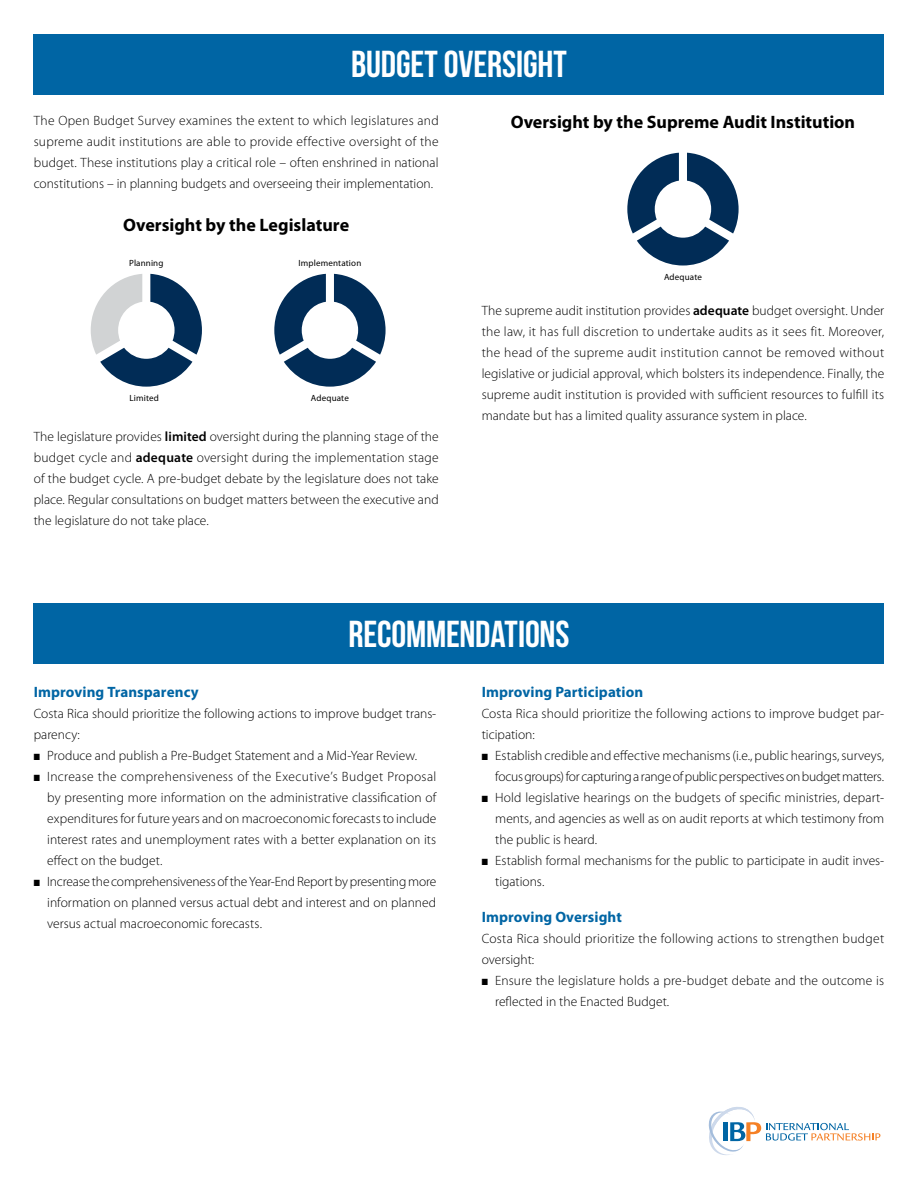
<style>
.page{position:relative;width:918px;height:1188px;background:#fff}
.page>*{position:absolute;margin:0;border:0;box-sizing:border-box;transform-origin:0 0}
.t1{font:37.5px "Bebas Neue";letter-spacing:-.005em;color:#fff}
.t2{font:700 18px "Myriad Pro";color:#000}
.t3{font:700 15px "Myriad Pro";letter-spacing:.005em;color:#0065a4}
.t4{font:300 13.5px/21px "Myriad Pro";letter-spacing:.005em;color:#000;text-align:justify}
.t5{font:9px "Myriad Pro";letter-spacing:.015em;color:#000}
.s1{font-weight:600}
</style>
<div class="page">
<svg style="left:708px;top:1107px;width:172px;height:48px"></svg>
<svg style="left:627px;top:153px;width:112px;height:113px"></svg>
<svg style="left:274px;top:274px;width:112px;height:113px"></svg>
<svg style="left:91px;top:274px;width:111px;height:113px"></svg>
<div style="left:34px;top:604px;width:850px;height:60px;background:#0065a4"></div>
<div style="left:34px;top:34px;width:850px;height:60px;background:#0065a4"></div>
<h1 class="t1" style="left:351px;top:44px;width:217px">BUDGET OVERSIGHT</h1>
<p class="t4" style="left:34px;top:110px;width:407px">The Open Budget Survey examines the extent to which legislatures and supreme audit institutions are able to provide effective oversight of the budget. These institutions play a critical role – often enshrined in national constitutions – in planning budgets and overseeing their implementation.</p>
<h2 class="t2" style="left:123px;top:214px;width:227px">Oversight by the Legislature</h2>
<p class="t5" style="left:129px;top:258px;width:36px">Planning</p>
<p class="t5" style="left:129px;top:393px;width:31px">Limited</p>
<p class="t5" style="left:299px;top:258px;width:64px">Implementation</p>
<p class="t5" style="left:311px;top:393px;width:39px">Adequate</p>
<p class="t4" style="left:34px;top:426px;width:407px">The legislature provides <span class="s1">limited</span> oversight during the planning stage of the budget cycle and <span class="s1">adequate</span> oversight during the implementation stage of the budget cycle. A pre-budget debate by the legislature does not take place. Regular consultations on budget matters between the executive and the legislature do not take place.</p>
<h2 class="t2" style="left:511px;top:112px;width:346px">Oversight by the Supreme Audit Institution</h2>
<p class="t5" style="left:664px;top:272px;width:39px">Adequate</p>
<p class="t4" style="left:482px;top:300px;width:404px">The supreme audit institution provides <span class="s1">adequate</span> budget oversight. Under the law, it has full discretion to undertake audits as it sees fit. Moreover, the head of the supreme audit institution cannot be removed without legislative or judicial approval, which bolsters its independence. Finally, the supreme audit institution is provided with sufficient resources to fulfill its mandate but has a limited quality assurance system in place.</p>
<h1 class="t1" style="left:348px;top:614px;width:223px">RECOMMENDATIONS</h1>
<p class="t3" style="left:34px;top:683px;width:166px">Improving Transparency</p>
<p class="t4" style="left:34px;top:703px;width:404px">Costa Rica should prioritize the following actions to improve budget trans&shy;parency:</p>
<p class="t4" style="left:34px;top:745px;width:385px">■ Produce and publish a Pre-Budget Statement and a Mid-Year Review.</p>
<p class="t4" style="left:47px;top:766px;width:391px;text-indent:-13px">■ Increase the comprehensiveness of the Executive’s Budget Proposal by presenting more information on the administrative classification of expenditures for future years and on macroeconomic forecasts to include interest rates and unemployment rates with a better explanation on its effect on the budget.</p>
<p class="t4" style="left:47px;top:871px;width:391px;text-indent:-13px">■ Increase the comprehensiveness of the Year-End Report by presenting more information on planned versus actual debt and interest and on planned versus actual macroeconomic forecasts.</p>
<p class="t3" style="left:482px;top:683px;width:163px">Improving Participation</p>
<p class="t4" style="left:482px;top:703px;width:404px">Costa Rica should prioritize the following actions to improve budget par&shy;ticipation:</p>
<p class="t4" style="left:482px;top:745px;width:404px;text-align:right">■ Establish credible and effective mechanisms (i.e., public hearings, surveys, focus groups) for capturing a range of public perspectives on budget matters.</p>
<p class="t4" style="left:495px;top:787px;width:391px;text-indent:-13px">■ Hold legislative hearings on the budgets of specific ministries, depart&shy;ments, and agencies as well as on audit reports at which testimony from the public is heard.</p>
<p class="t4" style="left:495px;top:850px;width:391px;text-indent:-13px">■ Establish formal mechanisms for the public to participate in audit inves&shy;tigations.</p>
<p class="t3" style="left:482px;top:908px;width:142px">Improving Oversight</p>
<p class="t4" style="left:482px;top:928px;width:404px">Costa Rica should prioritize the following actions to strengthen budget oversight:</p>
<p class="t4" style="left:495px;top:970px;width:390px;text-indent:-13px">■ Ensure the legislature holds a pre-budget debate and the outcome is reflected in the Enacted Budget.</p>
</div>
